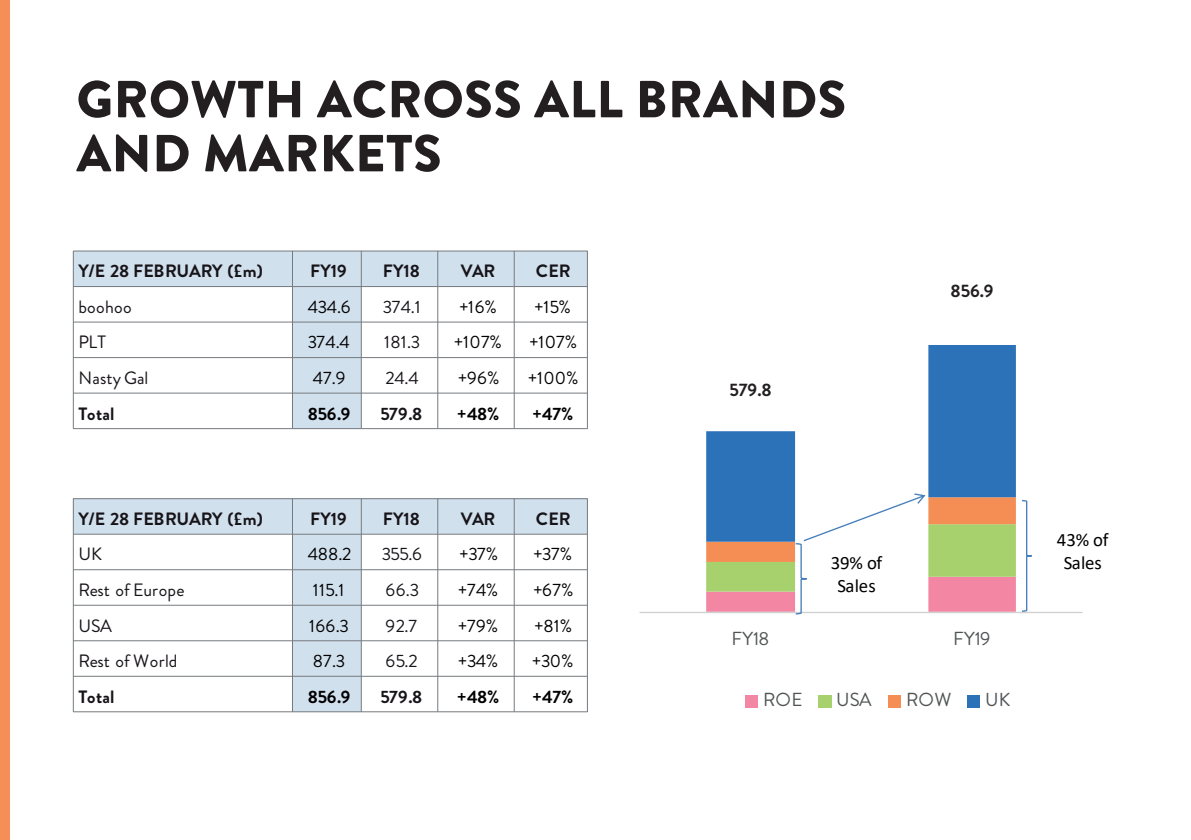
<style>
.page{position:relative;width:1191px;height:840px;background:#fff}
.page>*{position:absolute;margin:0;border:0;box-sizing:border-box;transform-origin:0 0}
.t1{font:900 52px/54px "Brandon Grotesque";letter-spacing:.01em;color:#231f20}
.t2{font:18.8px/22.8px "Calibri";letter-spacing:-.01em;color:#000001;text-align:center}
.t3{font:18.8px "Brandon Grotesque";color:#515455}
.t4{font:700 18px "Brandon Grotesque";color:#231f20}
.t5{font:17.8px "Brandon Grotesque";letter-spacing:.01em;color:#000001}
.t6{font:700 17.8px "Brandon Grotesque";letter-spacing:-.005em;color:#171419}
.t7{font:17.8px "Brandon Grotesque";letter-spacing:.01em;color:#171419}
.t8{font:700 17.8px "Brandon Grotesque";letter-spacing:-.025em;color:#000001}
</style>
<div class="page">
<div style="left:73px;top:251px;width:219px;height:35px;background:#d1e0ed"></div>
<div style="left:292px;top:251px;width:69px;height:35px;background:#d1e0ed"></div>
<div style="left:361px;top:251px;width:77px;height:35px;background:#d1e0ed"></div>
<div style="left:438px;top:251px;width:76px;height:35px;background:#d1e0ed"></div>
<div style="left:514px;top:251px;width:73px;height:35px;background:#d1e0ed"></div>
<div style="left:292px;top:286px;width:69px;height:36px;background:#d1e0ed"></div>
<div style="left:292px;top:322px;width:69px;height:35px;background:#d1e0ed"></div>
<div style="left:292px;top:357px;width:69px;height:36px;background:#d1e0ed"></div>
<div style="left:292px;top:393px;width:69px;height:35px;background:#d1e0ed"></div>
<hr style="left:292px;top:251px;width:1px;height:177px;background:#767b7f">
<hr style="left:361px;top:251px;width:1px;height:177px;background:#767b7f">
<hr style="left:437px;top:251px;width:1px;height:177px;background:#767b7f">
<hr style="left:514px;top:251px;width:1px;height:177px;background:#767b7f">
<hr style="left:73px;top:286px;width:514px;height:1px;background:#767b7f">
<hr style="left:73px;top:321px;width:514px;height:1px;background:#767b7f">
<hr style="left:73px;top:357px;width:514px;height:1px;background:#767b7f">
<hr style="left:73px;top:392px;width:514px;height:1px;background:#767b7f">
<hr style="left:73px;top:251px;width:1px;height:177px;background:#767b7f">
<hr style="left:587px;top:251px;width:1px;height:177px;background:#767b7f">
<hr style="left:73px;top:250px;width:514px;height:1px;background:#767b7f">
<hr style="left:73px;top:428px;width:514px;height:1px;background:#767b7f">
<svg style="left:706px;top:345px;width:310px;height:148px"></svg>
<hr style="left:639px;top:611px;width:443px;height:1px;background:#cfd1d0">
<div style="left:745px;top:695px;width:12px;height:12px;background:#f387a3"></div>
<div style="left:818px;top:695px;width:13px;height:12px;background:#a6d16d"></div>
<div style="left:888px;top:695px;width:12px;height:12px;background:#f48e54"></div>
<div style="left:967px;top:695px;width:12px;height:12px;background:#2b72b9"></div>
<svg style="left:706px;top:493px;width:326px;height:121px"></svg>
<div style="left:73px;top:498px;width:219px;height:36px;background:#d1e0ed"></div>
<div style="left:292px;top:498px;width:69px;height:36px;background:#d1e0ed"></div>
<div style="left:361px;top:498px;width:77px;height:36px;background:#d1e0ed"></div>
<div style="left:438px;top:498px;width:76px;height:36px;background:#d1e0ed"></div>
<div style="left:514px;top:498px;width:73px;height:36px;background:#d1e0ed"></div>
<div style="left:292px;top:534px;width:69px;height:35px;background:#d1e0ed"></div>
<div style="left:292px;top:569px;width:69px;height:36px;background:#d1e0ed"></div>
<div style="left:292px;top:605px;width:69px;height:35px;background:#d1e0ed"></div>
<div style="left:292px;top:640px;width:69px;height:36px;background:#d1e0ed"></div>
<div style="left:292px;top:676px;width:69px;height:35px;background:#d1e0ed"></div>
<hr style="left:292px;top:498px;width:1px;height:213px;background:#767b7f">
<hr style="left:361px;top:498px;width:1px;height:213px;background:#767b7f">
<hr style="left:437px;top:498px;width:1px;height:213px;background:#767b7f">
<hr style="left:514px;top:498px;width:1px;height:213px;background:#767b7f">
<hr style="left:73px;top:533px;width:514px;height:1px;background:#767b7f">
<hr style="left:73px;top:569px;width:514px;height:1px;background:#767b7f">
<hr style="left:73px;top:604px;width:514px;height:1px;background:#767b7f">
<hr style="left:73px;top:640px;width:514px;height:1px;background:#767b7f">
<hr style="left:73px;top:675px;width:514px;height:1px;background:#767b7f">
<hr style="left:73px;top:498px;width:1px;height:213px;background:#767b7f">
<hr style="left:587px;top:498px;width:1px;height:213px;background:#767b7f">
<hr style="left:73px;top:498px;width:514px;height:1px;background:#767b7f">
<hr style="left:73px;top:711px;width:514px;height:1px;background:#767b7f">
<div style="left:0;top:0;width:10px;height:839px;background:#f68e57"></div>
<h1 class="t1" style="left:77px;top:73px;width:771px">GROWTH ACROSS ALL BRANDS<br>AND MARKETS</h1>
<p class="t6" style="left:78px;top:258px;width:186px">Y/E 28 FEBRUARY (£m)</p>
<p class="t6" style="left:310px;top:258px;width:38px">FY19</p>
<p class="t6" style="left:383px;top:258px;width:38px">FY18</p>
<p class="t6" style="left:461px;top:258px;width:36px">VAR</p>
<p class="t6" style="left:536px;top:258px;width:36px">CER</p>
<p class="t7" style="left:78px;top:294px;width:55px">boohoo</p>
<p class="t5" style="left:308px;top:294px;width:44px">434.6</p>
<p class="t7" style="left:383px;top:294px;width:39px">374.1</p>
<p class="t5" style="left:459px;top:294px;width:39px">+16%</p>
<p class="t5" style="left:534px;top:294px;width:38px">+15%</p>
<p class="t7" style="left:78px;top:330px;width:29px">PLT</p>
<p class="t5" style="left:308px;top:330px;width:44px">374.4</p>
<p class="t7" style="left:384px;top:330px;width:38px">181.3</p>
<p class="t5" style="left:454px;top:330px;width:49px">+107%</p>
<p class="t5" style="left:529px;top:330px;width:49px">+107%</p>
<p class="t7" style="left:78px;top:365px;width:72px">Nasty Gal</p>
<p class="t5" style="left:313px;top:365px;width:34px">47.9</p>
<p class="t7" style="left:385px;top:365px;width:35px">24.4</p>
<p class="t5" style="left:458px;top:365px;width:43px">+96%</p>
<p class="t5" style="left:528px;top:365px;width:52px">+100%</p>
<p class="t6" style="left:78px;top:401px;width:38px">Total</p>
<p class="t8" style="left:308px;top:401px;width:44px">856.9</p>
<p class="t6" style="left:380px;top:401px;width:43px">579.8</p>
<p class="t8" style="left:457px;top:401px;width:44px">+48%</p>
<p class="t8" style="left:532px;top:401px;width:43px">+47%</p>
<p class="t4" style="left:729px;top:377px;width:44px">579.8</p>
<p class="t4" style="left:950px;top:278px;width:45px">856.9</p>
<p class="t6" style="left:78px;top:505px;width:186px">Y/E 28 FEBRUARY (£m)</p>
<p class="t6" style="left:310px;top:505px;width:38px">FY19</p>
<p class="t6" style="left:383px;top:505px;width:38px">FY18</p>
<p class="t6" style="left:461px;top:505px;width:36px">VAR</p>
<p class="t6" style="left:536px;top:505px;width:36px">CER</p>
<p class="t7" style="left:78px;top:541px;width:25px">UK</p>
<p class="t5" style="left:308px;top:541px;width:45px">488.2</p>
<p class="t7" style="left:382px;top:541px;width:42px">355.6</p>
<p class="t5" style="left:459px;top:541px;width:40px">+37%</p>
<p class="t5" style="left:533px;top:541px;width:40px">+37%</p>
<p class="t7" style="left:78px;top:577px;width:108px">Rest of Europe</p>
<p class="t5" style="left:313px;top:577px;width:33px">115.1</p>
<p class="t7" style="left:385px;top:577px;width:35px">66.3</p>
<p class="t5" style="left:458px;top:577px;width:42px">+74%</p>
<p class="t5" style="left:533px;top:577px;width:42px">+67%</p>
<p class="t7" style="left:78px;top:613px;width:35px">USA</p>
<p class="t5" style="left:309px;top:613px;width:42px">166.3</p>
<p class="t7" style="left:385px;top:613px;width:33px">92.7</p>
<p class="t5" style="left:458px;top:613px;width:42px">+79%</p>
<p class="t5" style="left:534px;top:613px;width:39px">+81%</p>
<p class="t7" style="left:78px;top:648px;width:101px">Rest of World</p>
<p class="t5" style="left:313px;top:648px;width:34px">87.3</p>
<p class="t7" style="left:385px;top:648px;width:34px">65.2</p>
<p class="t5" style="left:458px;top:648px;width:42px">+34%</p>
<p class="t5" style="left:532px;top:648px;width:43px">+30%</p>
<p class="t6" style="left:78px;top:684px;width:38px">Total</p>
<p class="t8" style="left:308px;top:684px;width:44px">856.9</p>
<p class="t6" style="left:380px;top:684px;width:43px">579.8</p>
<p class="t8" style="left:457px;top:684px;width:44px">+48%</p>
<p class="t8" style="left:532px;top:684px;width:43px">+47%</p>
<p class="t2" style="left:830px;top:550px;width:53px">39% of<br>Sales</p>
<p class="t3" style="left:731px;top:625px;width:39px">FY18</p>
<p class="t3" style="left:953px;top:625px;width:39px">FY19</p>
<p class="t3" style="left:763px;top:686px;width:41px">ROE</p>
<p class="t3" style="left:836px;top:686px;width:37px">USA</p>
<p class="t3" style="left:906px;top:686px;width:47px">ROW</p>
<p class="t3" style="left:985px;top:686px;width:27px">UK</p>
<p class="t2" style="left:1057px;top:527px;width:53px">43% of<br>Sales</p>
</div>
